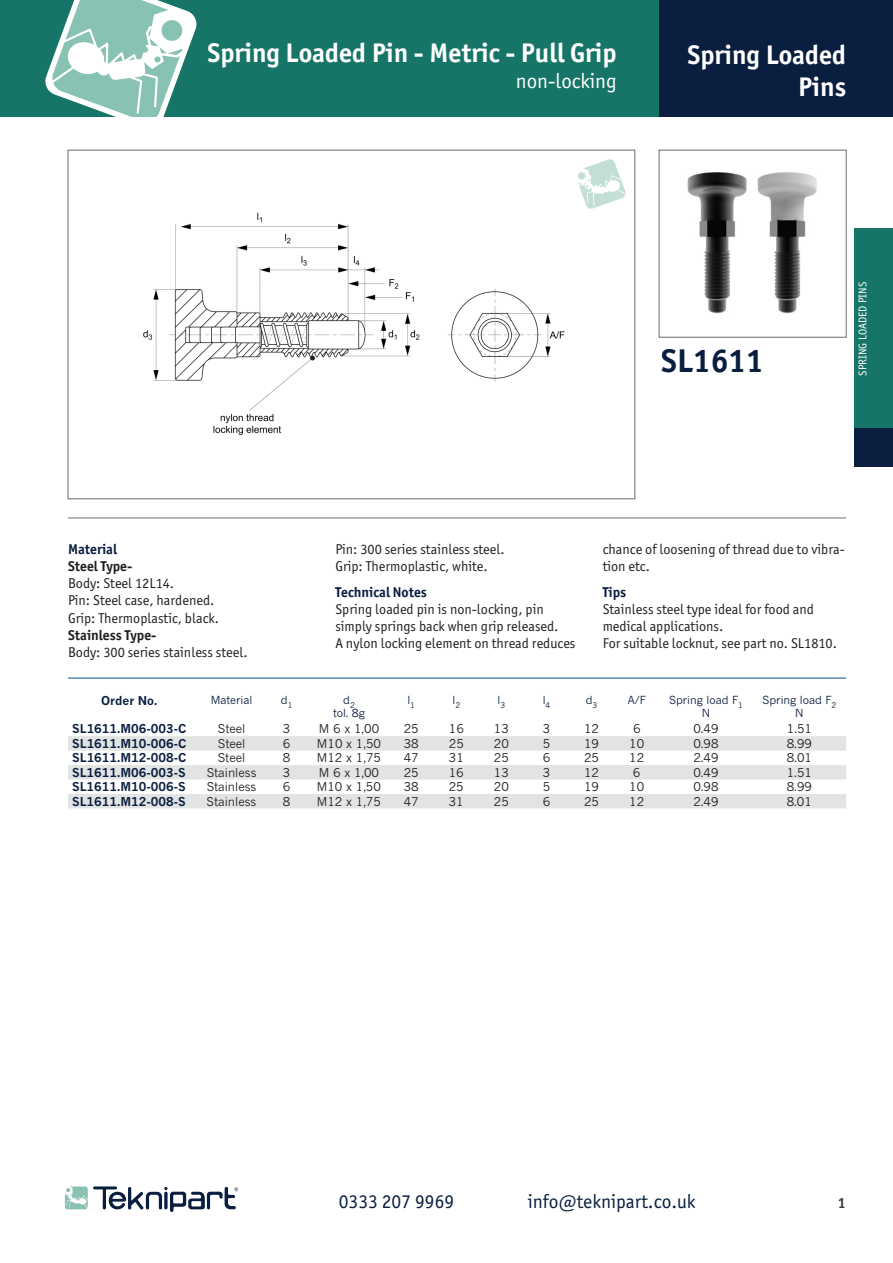
<style>
.page{position:relative;width:893px;height:1263px;background:#fff}
.page>*{position:absolute;margin:0;border:0;box-sizing:border-box;transform-origin:0 0}
.t1{font:700 33px "Officina Sans ITC Pro";color:#0a1e40}
.t2{font:700 27px/32.4px "Officina Sans ITC Pro";color:#fff;text-align:right}
.t3{font:21px "Officina Sans ITC Pro";color:#fff}
.t4{font:19.5px "Officina Sans ITC Pro";color:#0a1e40}
.t5{font:700 15px "Officina Sans ITC Pro";color:#3e3e3f}
.t6{font:14.25px/17.1px "Officina Sans ITC Pro";color:#231f20}
.t7{font:700 14.25px "Officina Sans ITC Pro";color:#0a1e40}
.t8{font:700 14.25px "Officina Sans ITC Pro";color:#231f20}
.t9{font:12px "News Gothic MT Pro";color:#231f20}
.t10{font:700 12px "News Gothic MT Pro";color:#0a1e40}
.t11{font:11.25px "Officina Sans ITC Pro";color:#fff}
.t12{font:11.1px/13.2px "News Gothic MT Pro";color:#0a1e40;text-align:center}
</style>
<div class="page">
<div style="left:0;top:0;width:659px;height:116px;background:#167567"></div>
<svg style="left:45px;top:0;width:152px;height:116px"></svg>
<div style="left:659px;top:0;width:234px;height:116px;background:#0a1e40"></div>
<div style="left:855px;top:228px;width:38px;height:200px;background:#167567"></div>
<div style="left:855px;top:428px;width:38px;height:38px;background:#0a1e40"></div>
<svg style="left:68px;top:736px;width:778px;height:72px;fill:#e2e4e4"></svg>
<img style="left:143px;top:212px;width:422px;height:224px">
<img style="left:578px;top:159px;width:48px;height:50px">
<div style="left:659px;top:150px;width:187px;height:187px;border:1px solid #6d6c6e"></div>
<img style="left:687px;top:172px;width:130px;height:142px">
<svg style="left:64px;top:1185px;width:25px;height:25px"></svg>
<svg style="left:65px;top:1186px;width:173px;height:26px"></svg>
<hr style="left:68px;top:518px;width:778px;height:1px;background:#6d6c6e">
<hr style="left:68px;top:678px;width:778px;height:1px;background:#015194">
<h2 class="t2" style="left:208px;top:36px;width:410px">Spring Loaded Pin - Metric - Pull Grip</h2>
<h3 class="t3" style="left:516px;top:69px;width:102px">non-locking</h3>
<h2 class="t2" style="left:688px;top:38px;width:160px">Spring Loaded<br>Pins</h2>
<h1 class="t1" style="left:661px;top:340px;width:104px">SL1611</h1>
<p class="t11" style="left:856px;top:376px;width:95px;rotate:-90deg">SPRING LOADED PINS</p>
<p class="t7" style="left:68px;top:540px;width:51px">Material</p>
<p class="t8" style="left:68px;top:557px;width:66px">Steel Type-</p>
<p class="t6" style="left:68px;top:575px;width:152px">Body: Steel 12L14.<br>Pin: Steel case, hardened.<br>Grip: Thermoplastic, black.</p>
<p class="t8" style="left:68px;top:626px;width:90px">Stainless Type-</p>
<p class="t6" style="left:68px;top:643px;width:181px">Body: 300 series stainless steel.</p>
<p class="t6" style="left:335px;top:541px;width:171px">Pin: 300 series stainless steel.<br>Grip: Thermoplastic, white.</p>
<p class="t7" style="left:335px;top:583px;width:93px">Technical Notes</p>
<p class="t6" style="left:335px;top:600px;width:242px">Spring loaded pin is non-locking, pin simply springs back when grip released.<br>A nylon locking element on thread reduces</p>
<p class="t6" style="left:603px;top:541px;width:242px">chance of loosening of thread due to vibra&shy;tion etc.</p>
<p class="t7" style="left:603px;top:583px;width:25px">Tips</p>
<p class="t6" style="left:603px;top:600px;width:236px">Stainless steel type ideal for food and medical applications.<br>For suitable locknut, see part no. SL1810.</p>
<p class="t10" style="left:101px;top:693px;width:58px">Order No.</p>
<p class="t12" style="left:211px;top:693px;width:43px">Material</p>
<p class="t12" style="left:281px;top:693px;width:13px">d<sub>1</sub></p>
<p class="t12" style="left:333px;top:693px;width:33px">d<sub>2<br></sub>tol. 8g</p>
<p class="t12" style="left:407px;top:693px;width:9px">l<sub>1</sub></p>
<p class="t12" style="left:452px;top:693px;width:9px">l<sub>2</sub></p>
<p class="t12" style="left:498px;top:693px;width:9px">l<sub>3</sub></p>
<p class="t12" style="left:543px;top:693px;width:9px">l<sub>4</sub></p>
<p class="t12" style="left:586px;top:693px;width:13px">d<sub>3</sub></p>
<p class="t12" style="left:628px;top:693px;width:20px">A/F</p>
<p class="t12" style="left:669px;top:693px;width:75px">Spring load F<sub>1<br></sub>N</p>
<p class="t12" style="left:762px;top:693px;width:75px">Spring load F<sub>2<br></sub>N</p>
<p class="t10" style="left:72px;top:722px;width:116px">SL1611.M06-003-C</p>
<p class="t9" style="left:218px;top:722px;width:29px">Steel</p>
<p class="t9" style="left:283px;top:722px;width:9px">3</p>
<p class="t9" style="left:319px;top:722px;width:62px">M 6 x 1,00</p>
<p class="t9" style="left:404px;top:722px;width:16px">25</p>
<p class="t9" style="left:449px;top:722px;width:16px">16</p>
<p class="t9" style="left:494px;top:722px;width:16px">13</p>
<p class="t9" style="left:543px;top:722px;width:9px">3</p>
<p class="t9" style="left:584px;top:722px;width:16px">12</p>
<p class="t9" style="left:633px;top:722px;width:9px">6</p>
<p class="t9" style="left:693px;top:722px;width:27px">0.49</p>
<p class="t9" style="left:787px;top:722px;width:27px">1.51</p>
<p class="t10" style="left:72px;top:736px;width:116px">SL1611.M10-006-C</p>
<p class="t9" style="left:218px;top:736px;width:29px">Steel</p>
<p class="t9" style="left:283px;top:736px;width:9px">6</p>
<p class="t9" style="left:317px;top:736px;width:66px">M10 x 1,50</p>
<p class="t9" style="left:404px;top:736px;width:16px">38</p>
<p class="t9" style="left:449px;top:736px;width:16px">25</p>
<p class="t9" style="left:494px;top:736px;width:16px">20</p>
<p class="t9" style="left:543px;top:736px;width:9px">5</p>
<p class="t9" style="left:584px;top:736px;width:16px">19</p>
<p class="t9" style="left:629px;top:736px;width:16px">10</p>
<p class="t9" style="left:693px;top:736px;width:27px">0.98</p>
<p class="t9" style="left:787px;top:736px;width:27px">8.99</p>
<p class="t10" style="left:72px;top:751px;width:116px">SL1611.M12-008-C</p>
<p class="t9" style="left:218px;top:751px;width:29px">Steel</p>
<p class="t9" style="left:283px;top:751px;width:9px">8</p>
<p class="t9" style="left:317px;top:751px;width:66px">M12 x 1,75</p>
<p class="t9" style="left:404px;top:751px;width:16px">47</p>
<p class="t9" style="left:449px;top:751px;width:16px">31</p>
<p class="t9" style="left:494px;top:751px;width:16px">25</p>
<p class="t9" style="left:543px;top:751px;width:9px">6</p>
<p class="t9" style="left:584px;top:751px;width:16px">25</p>
<p class="t9" style="left:629px;top:751px;width:16px">12</p>
<p class="t9" style="left:693px;top:751px;width:27px">2.49</p>
<p class="t9" style="left:787px;top:751px;width:27px">8.01</p>
<p class="t10" style="left:72px;top:765px;width:115px">SL1611.M06-003-S</p>
<p class="t9" style="left:207px;top:765px;width:51px">Stainless</p>
<p class="t9" style="left:283px;top:765px;width:9px">3</p>
<p class="t9" style="left:319px;top:765px;width:62px">M 6 x 1,00</p>
<p class="t9" style="left:404px;top:765px;width:16px">25</p>
<p class="t9" style="left:449px;top:765px;width:16px">16</p>
<p class="t9" style="left:494px;top:765px;width:16px">13</p>
<p class="t9" style="left:543px;top:765px;width:9px">3</p>
<p class="t9" style="left:584px;top:765px;width:16px">12</p>
<p class="t9" style="left:633px;top:765px;width:9px">6</p>
<p class="t9" style="left:693px;top:765px;width:27px">0.49</p>
<p class="t9" style="left:787px;top:765px;width:27px">1.51</p>
<p class="t10" style="left:72px;top:779px;width:115px">SL1611.M10-006-S</p>
<p class="t9" style="left:207px;top:780px;width:51px">Stainless</p>
<p class="t9" style="left:283px;top:780px;width:9px">6</p>
<p class="t9" style="left:317px;top:780px;width:66px">M10 x 1,50</p>
<p class="t9" style="left:404px;top:780px;width:16px">38</p>
<p class="t9" style="left:449px;top:780px;width:16px">25</p>
<p class="t9" style="left:494px;top:780px;width:16px">20</p>
<p class="t9" style="left:543px;top:780px;width:9px">5</p>
<p class="t9" style="left:584px;top:780px;width:16px">19</p>
<p class="t9" style="left:629px;top:780px;width:16px">10</p>
<p class="t9" style="left:693px;top:780px;width:27px">0.98</p>
<p class="t9" style="left:787px;top:780px;width:27px">8.99</p>
<p class="t10" style="left:72px;top:794px;width:115px">SL1611.M12-008-S</p>
<p class="t9" style="left:207px;top:794px;width:51px">Stainless</p>
<p class="t9" style="left:283px;top:794px;width:9px">8</p>
<p class="t9" style="left:317px;top:794px;width:66px">M12 x 1,75</p>
<p class="t9" style="left:404px;top:794px;width:16px">47</p>
<p class="t9" style="left:449px;top:794px;width:16px">31</p>
<p class="t9" style="left:494px;top:794px;width:16px">25</p>
<p class="t9" style="left:543px;top:794px;width:9px">6</p>
<p class="t9" style="left:584px;top:794px;width:16px">25</p>
<p class="t9" style="left:629px;top:794px;width:16px">12</p>
<p class="t9" style="left:693px;top:794px;width:27px">2.49</p>
<p class="t9" style="left:787px;top:794px;width:27px">8.01</p>
<h3 class="t4" style="left:339px;top:1189px;width:117px">0333 207 9969</h3>
<h3 class="t4" style="left:528px;top:1189px;width:169px">info@teknipart.co.uk</h3>
<p class="t5" style="left:838px;top:1193px;width:10px">1</p>
</div>
